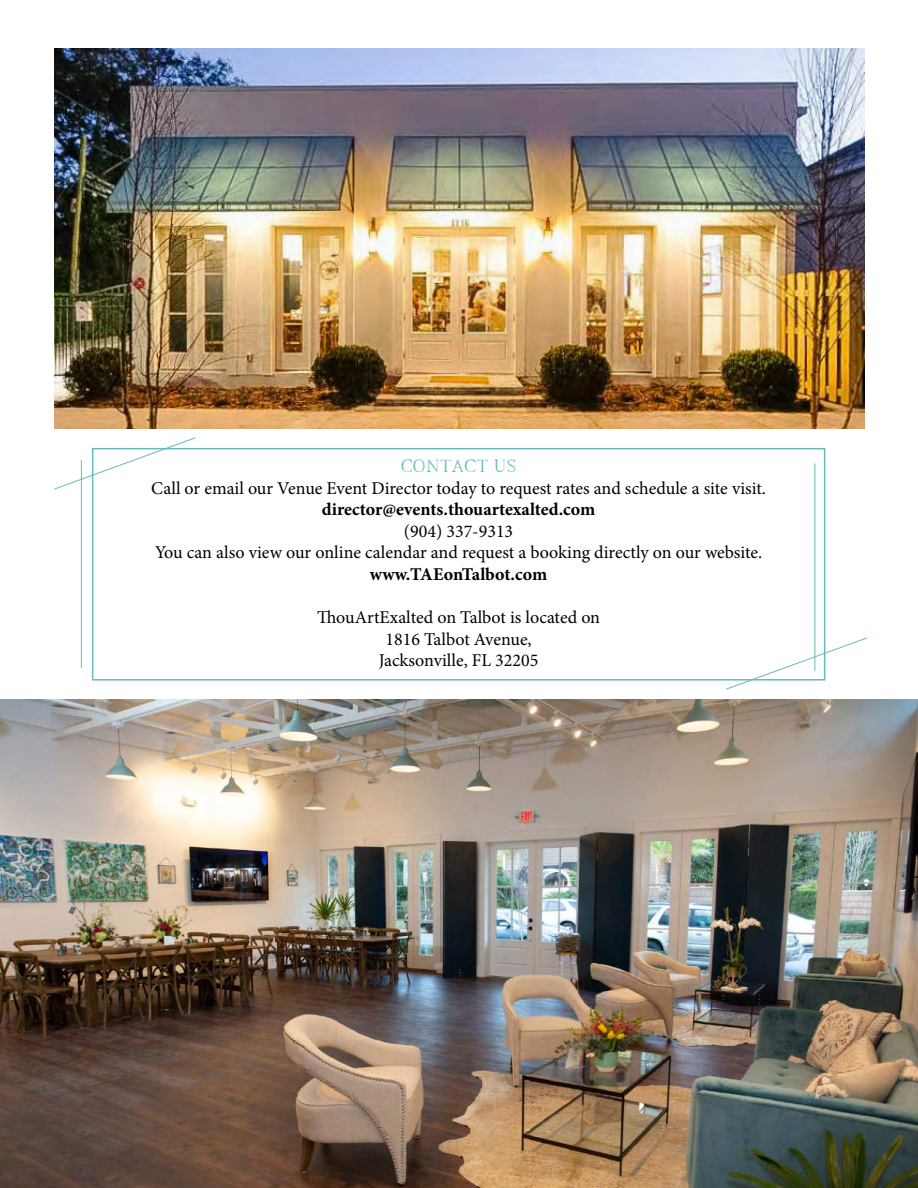
<style>
.page{position:relative;width:918px;height:1188px;background:#fff}
.page>*{position:absolute;margin:0;border:0;box-sizing:border-box;transform-origin:0 0}
.t1{font:18px/21.6px "Minion Pro";color:#000;text-align:center}
.t2{font:700 18px "Minion Pro";color:#000}
.t3{font:18px "Farmhouse";color:#65bbb5}
</style>
<div class="page">
<img style="left:54px;top:48px;width:810px;height:380px">
<div style="left:92px;top:448px;width:733px;height:233px;border:2px solid #65bbb5"></div>
<hr style="left:81px;top:460px;width:1px;height:208px;background:#65bbb5">
<svg style="left:725px;top:637px;width:142px;height:53px"></svg>
<img style="left:0;top:699px;width:918px;height:489px">
<hr style="left:814px;top:463px;width:1px;height:208px;background:#65bbb5">
<svg style="left:54px;top:437px;width:142px;height:53px"></svg>
<p class="t3" style="left:401px;top:458px;width:117px">CONTACT US</p>
<p class="t1" style="left:151px;top:477px;width:616px">Call or email our Venue Event Director today to request rates and schedule a site visit.</p>
<p class="t2" style="left:322px;top:497px;width:275px">director@events.thouartexalted.com</p>
<p class="t1" style="left:155px;top:520px;width:609px">(904) 337-9313<br>You can also view our online calendar and request a booking directly on our website.</p>
<p class="t2" style="left:370px;top:562px;width:179px">www.TAEonTalbot.com</p>
<p class="t1" style="left:317px;top:607px;width:285px">ThouArtExalted on Talbot is located on<br>1816 Talbot Avenue,<br>Jacksonville, FL 32205</p>
</div>
